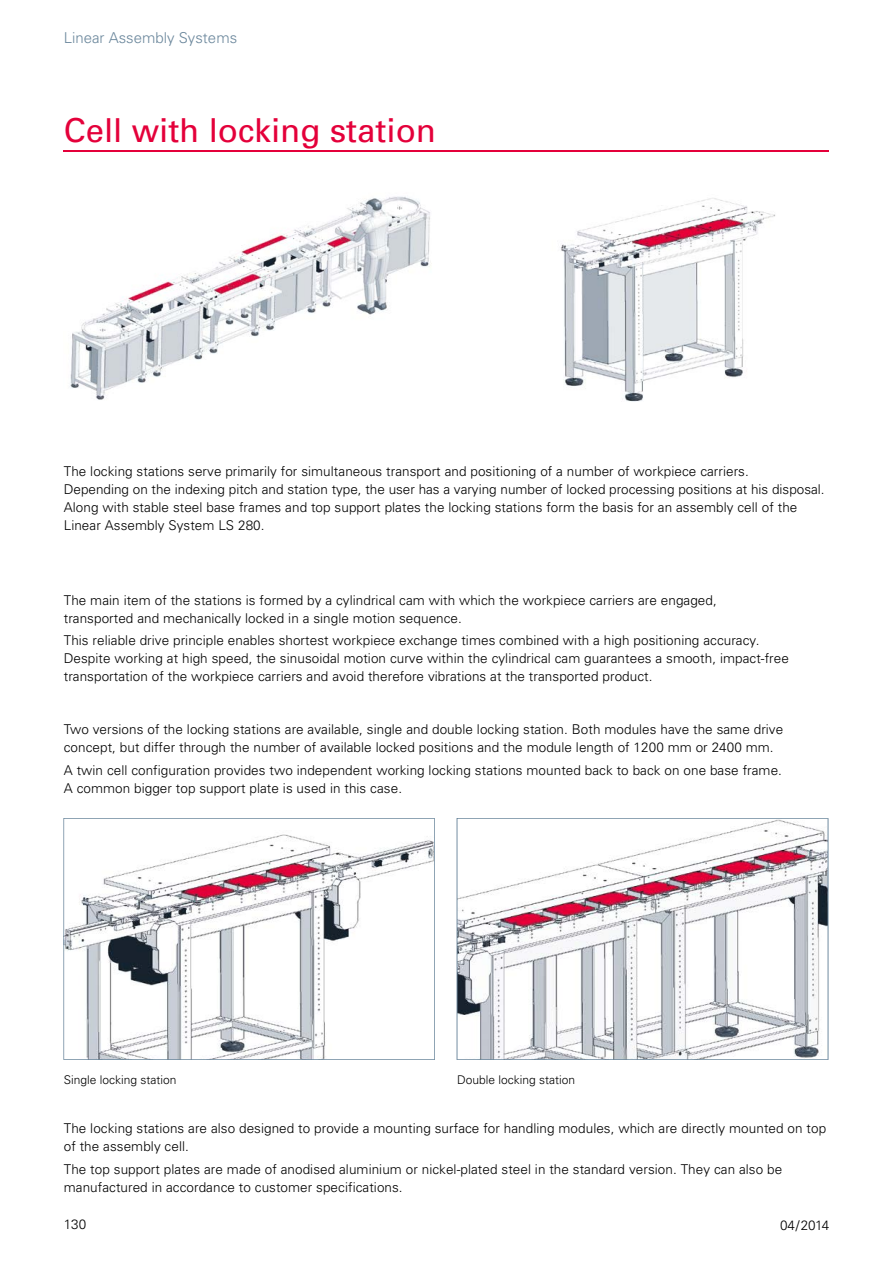
<style>
.page{position:relative;width:893px;height:1263px;background:#fff}
.page>*{position:absolute;margin:0;border:0;box-sizing:border-box;transform-origin:0 0}
.t1{font:33px "Univers";color:#e4003a}
.t2{font:300 15px "Univers";color:#6b879c}
.t3{font:300 13.5px/18px "Univers";letter-spacing:.005em;color:#000}
.t4{font:300 12px "Univers";color:#000}
</style>
<div class="page">
<hr style="left:64px;top:151px;width:765px;height:1px;background:#e4003a">
<img style="left:561px;top:198px;width:214px;height:204px">
<img style="left:70px;top:196px;width:361px;height:204px">
<svg style="left:63px;top:818px;width:372px;height:242px"></svg>
<svg style="left:457px;top:818px;width:371px;height:242px"></svg>
<p class="t2" style="left:64px;top:29px;width:175px">Linear Assembly Systems</p>
<h1 class="t1" style="left:64px;top:110px;width:374px">Cell with locking station</h1>
<p class="t3" style="left:64px;top:462px;width:762px">The locking stations serve primarily for simultaneous transport and positioning of a number of workpiece carriers.<br>Depending on the indexing pitch and station type, the user has a varying number of locked processing positions at his disposal.<br>Along with stable steel base frames and top support plates the locking stations form the basis for an assembly cell of the Linear Assembly System LS 280.</p>
<p class="t3" style="left:64px;top:590px;width:655px">The main item of the stations is formed by a cylindrical cam with which the workpiece carriers are engaged, transported and mechanically locked in a single motion sequence.</p>
<p class="t3" style="left:64px;top:631px;width:727px">This reliable drive principle enables shortest workpiece exchange times combined with a high positioning accuracy.<br>Despite working at high speed, the sinusoidal motion curve within the cylindrical cam guarantees a smooth, impact-free transportation of the workpiece carriers and avoid therefore vibrations at the transported product.</p>
<p class="t3" style="left:64px;top:720px;width:721px">Two versions of the locking stations are available, single and double locking station. Both modules have the same drive concept, but differ through the number of available locked positions and the module length of 1200 mm or 2400 mm.</p>
<p class="t3" style="left:64px;top:760px;width:720px">A twin cell configuration provides two independent working locking stations mounted back to back on one base frame.<br>A common bigger top support plate is used in this case.</p>
<p class="t4" style="left:64px;top:1072px;width:114px">Single locking station</p>
<p class="t4" style="left:457px;top:1072px;width:120px">Double locking station</p>
<p class="t3" style="left:64px;top:1119px;width:764px">The locking stations are also designed to provide a mounting surface for handling modules, which are directly mounted on top of the assembly cell.</p>
<p class="t3" style="left:64px;top:1159px;width:720px">The top support plates are made of anodised aluminium or nickel-plated steel in the standard version. They can also be manufactured in accordance to customer specifications.</p>
<p class="t3" style="left:64px;top:1215px;width:24px">130</p>
<p class="t3" style="left:780px;top:1215px;width:51px">04/2014</p>
</div>
